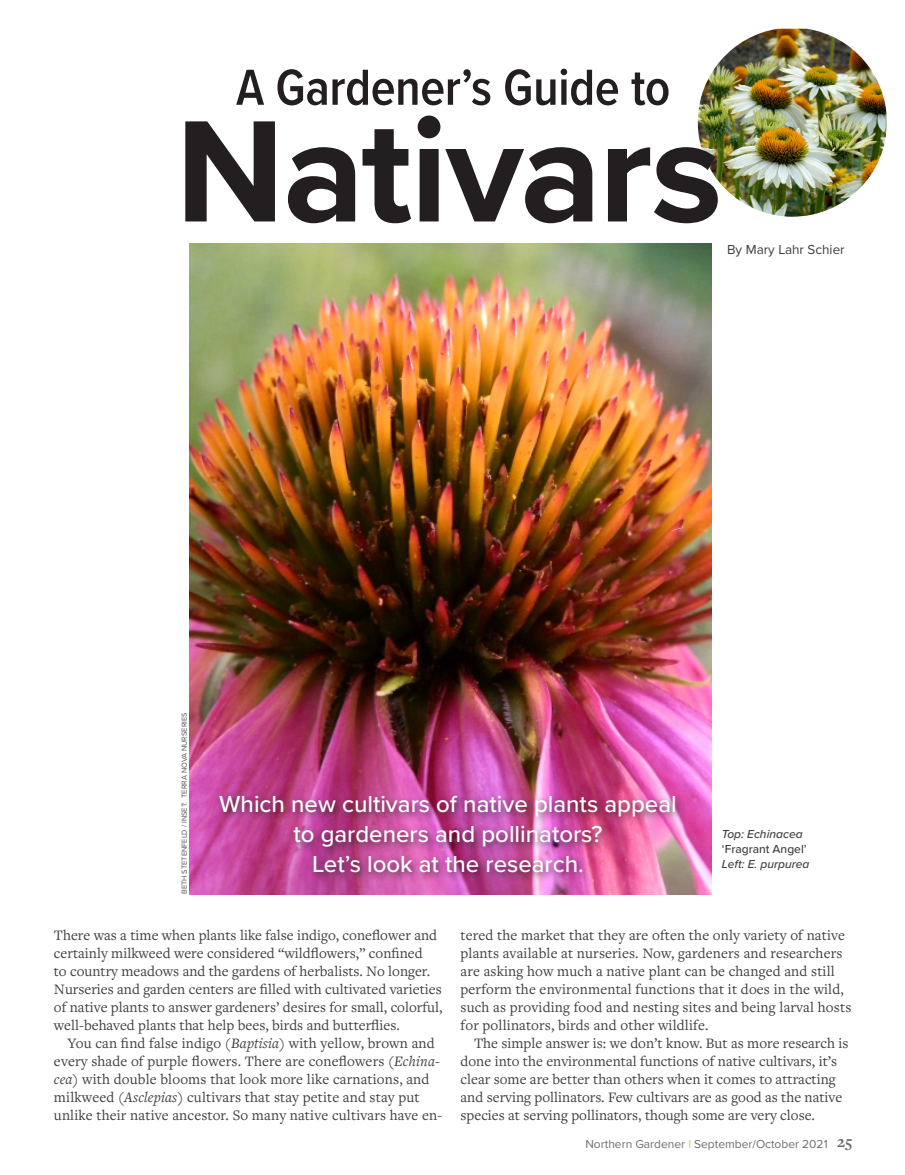
<style>
.page{position:relative;width:905px;height:1175px;background:#fff}
.page>*{position:absolute;margin:0;border:0;box-sizing:border-box;transform-origin:0 0}
.Photo_credit_blk{font:700 150px "Proxima Nova";letter-spacing:-.015em;color:#231f20}
.Photo_credit_blk-2{font:600 52.5px "Proxima Nova Cond";letter-spacing:-.01em;color:#231f20}
.Generic_dek{font:500 24px/30px "Proxima Nova";color:#fff;text-align:center}
.t1{font:700 16.5px "Freight Text Pro";color:#6c6d70}
.Body{font:15px/18px "Freight Text Pro";letter-spacing:.005em;color:#3e3e3f}
.Author_byline{font:13.5px "Proxima Nova";color:#3e3e3f}
.t2{font:12px "Proxima Nova";color:#6c6d70}
.Cutline_Black_2020{font:italic 500 12px "Proxima Nova";color:#3e3e3f}
.Cutline_Black_2020-2{font:500 12px "Proxima Nova";color:#3e3e3f}
.Photo_credit_blk-3{font:7.5px "Proxima Nova";color:#545557}
.s1{font-style:italic}
.s2{color:#a8d27c}
</style>
<div class="page">
<img style="left:697px;top:29px;width:189px;height:188px">
<img style="left:190px;top:244px;width:521px;height:650px">
<div style="left:215px;top:790px;width:471px;height:93px;background:#231f20;opacity:.75"></div>
<p class="Photo_credit_blk-2" style="left:236px;top:49px;width:436px">A Gardener’s Guide to</p>
<p class="Photo_credit_blk" style="left:175px;top:60px;width:548px">Nativars</p>
<p class="Author_byline" style="left:727px;top:240px;width:119px">By Mary Lahr Schier</p>
<p class="Photo_credit_blk-3" style="left:179px;top:894px;width:183px;rotate:-90deg">BETH STETENFELD / INSET: TERRA NOVA NURSERIES</p>
<p class="Generic_dek" style="left:219px;top:788px;width:459px">Which new cultivars of native plants appeal to gardeners and pollinators?<br>Let’s look at the research.</p>
<p class="Cutline_Black_2020" style="left:721px;top:825px;width:82px">Top: Echinacea</p>
<p class="Cutline_Black_2020-2" style="left:721px;top:840px;width:86px">‘Fragrant Angel’</p>
<p class="Cutline_Black_2020" style="left:721px;top:855px;width:89px">Left: E. purpurea</p>
<p class="Body" style="left:54px;top:926px;width:390px">There was a time when plants like false indigo, coneflower and certainly milkweed were considered “wildflowers,” confined<br>to country meadows and the gardens of herbalists. No longer.<br>Nurseries and garden centers are filled with cultivated varieties of native plants to answer gardeners’ desires for small, colorful, well-behaved plants that help bees, birds and butterflies.</p>
<p class="Body" style="left:54px;top:1034px;width:390px;text-indent:14px">You can find false indigo (<span class="s1">Baptisia</span>) with yellow, brown and every shade of purple flowers. There are coneflowers (<span class="s1">Echina&shy;cea</span>) with double blooms that look more like carnations, and milkweed (<span class="s1">Asclepias</span>) cultivars that stay petite and stay put unlike their native ancestor. So many native cultivars have en-</p>
<p class="Body" style="left:460px;top:926px;width:392px">tered the market that they are often the only variety of native plants available at nurseries. Now, gardeners and researchers are asking how much a native plant can be changed and still perform the environmental functions that it does in the wild, such as providing food and nesting sites and being larval hosts for pollinators, birds and other wildlife.</p>
<p class="Body" style="left:460px;top:1034px;width:389px;text-indent:14px">The simple answer is: we don’t know. But as more research is done into the environmental functions of native cultivars, it’s clear some are better than others when it comes to attracting and serving pollinators. Few cultivars are as good as the native species at serving pollinators, though some are very close.</p>
<p class="t2" style="left:585px;top:1134px;width:244px">Northern Gardener <span class="s2">l</span> September/October 2021</p>
<p class="t1" style="left:837px;top:1130px;width:17px">25</p>
</div>
